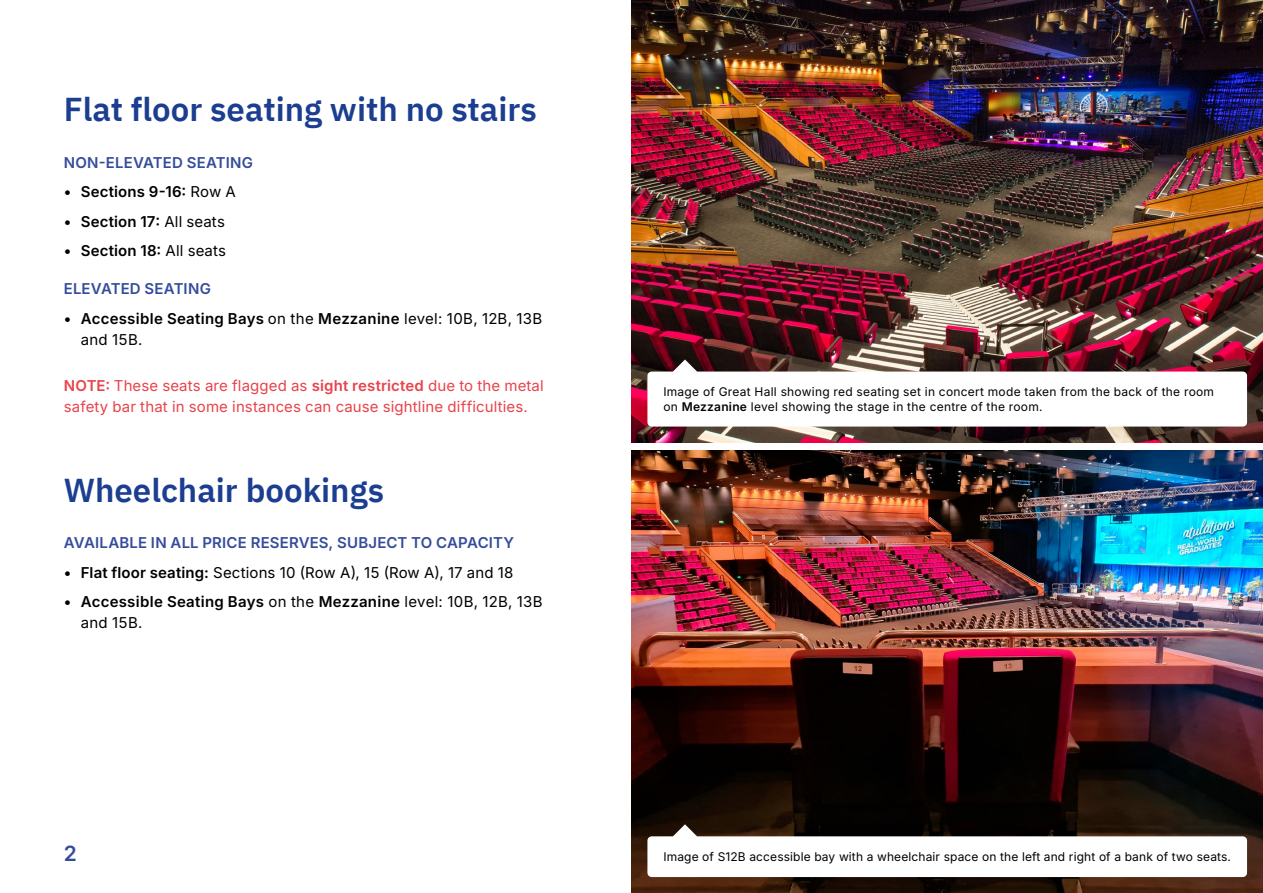
<style>
.page{position:relative;width:1263px;height:893px;background:#fff}
.page>*{position:absolute;margin:0;border:0;box-sizing:border-box;transform-origin:0 0}
.bullet_text{font:600 33px "IBM Plex Sans";color:#1c3e91}
.t1{font:600 21px "Inter";color:#354c9b}
.t2{font:600 15px/21px "Inter";letter-spacing:.015em;color:#000}
.HEADER_BCEC{font:15px/21px "Inter";letter-spacing:.01em;color:#e9424a}
.BODY_COPY_BCEC{font:600 15px "Inter";letter-spacing:.01em;color:#354c9b}
.t3{font:15px "Inter";letter-spacing:.01em;color:#000}
.t4{font:12px/14.4px "Inter";letter-spacing:.02em;color:#000}
.s1{font-weight:400}
.s2{font-weight:600}
</style>
<div class="page">
<img style="left:631px;top:450px;width:632px;height:443px">
<img style="left:631px;top:0;width:632px;height:442px">
<svg style="left:647px;top:359px;width:600px;height:68px"></svg>
<svg style="left:647px;top:824px;width:600px;height:53px"></svg>
<p class="bullet_text" style="left:64px;top:84px;width:475px">Flat floor seating with no stairs</p>
<p class="BODY_COPY_BCEC" style="left:64px;top:151px;width:191px">NON-ELEVATED SEATING</p>
<p class="t2" style="left:64px;top:181px;width:174px">• Sections 9-16: <span class="s1">Row A</span></p>
<p class="t2" style="left:64px;top:210px;width:163px">• Section 17: <span class="s1">All seats</span></p>
<p class="t2" style="left:64px;top:240px;width:164px">• Section 18: <span class="s1">All seats</span></p>
<p class="BODY_COPY_BCEC" style="left:64px;top:278px;width:149px">ELEVATED SEATING</p>
<p class="t2" style="left:81px;top:308px;width:463px;text-indent:-17px">• Accessible Seating Bays <span class="s1">on the</span> Mezzanine <span class="s1">level: 10B, 12B, 13B and 15B.</span></p>
<p class="HEADER_BCEC" style="left:64px;top:375px;width:481px"><span class="s2">NOTE:</span> These seats are flagged as <span class="s2">sight restricted</span> due to the metal safety bar that in some instances can cause sightline difficulties.</p>
<p class="bullet_text" style="left:64px;top:464px;width:322px">Wheelchair bookings</p>
<p class="BODY_COPY_BCEC" style="left:64px;top:532px;width:452px">AVAILABLE IN ALL PRICE RESERVES, SUBJECT TO CAPACITY</p>
<p class="t3" style="left:64px;top:561px;width:451px"><span class="s2">• Flat floor seating:</span> Sections 10 (Row A), 15 (Row A), 17 and 18</p>
<p class="t2" style="left:81px;top:591px;width:463px;text-indent:-17px">• Accessible Seating Bays <span class="s1">on the</span> Mezzanine <span class="s1">level: 10B, 12B, 13B and 15B.</span></p>
<h2 class="t1" style="left:64px;top:838px;width:15px">2</h2>
<p class="t4" style="left:663px;top:384px;width:552px">Image of Great Hall showing red seating set in concert mode taken from the back of the room on <span class="s2">Mezzanine</span> level showing the stage in the centre of the room.</p>
<p class="t4" style="left:663px;top:849px;width:569px">Image of S12B accessible bay with a wheelchair space on the left and right of a bank of two seats.</p>
</div>
